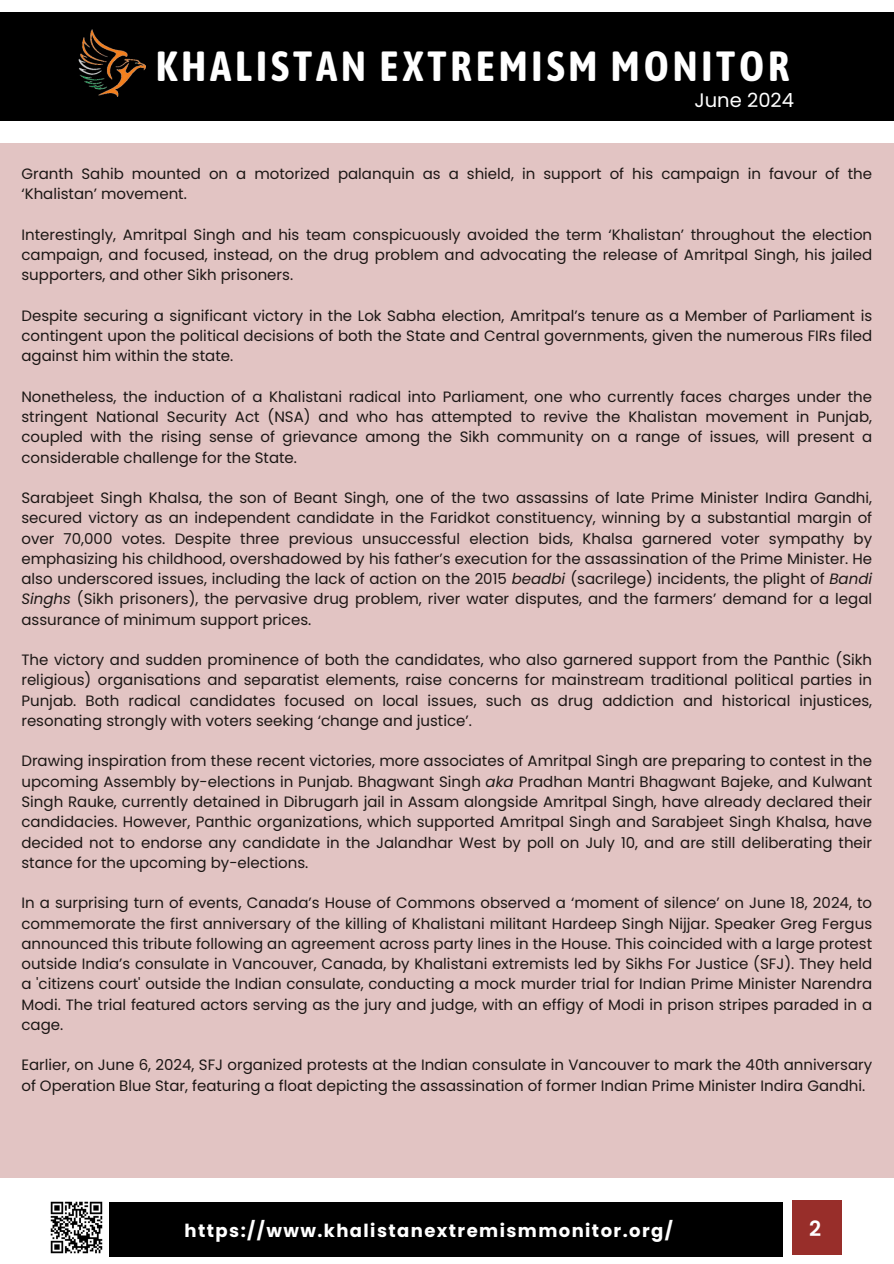
<style>
.page{position:relative;width:894px;height:1264px;background:#fff}
.page>*{position:absolute;margin:0;border:0;box-sizing:border-box;transform-origin:0 0}
.t1{font:700 42px "Asap Condensed";letter-spacing:.09em;color:#fff}
.t2{font:600 21px "Poppins";color:#fff}
.t3{font:19.5px "Poppins";color:#fff}
.t4{font:700 18px "Poppins";letter-spacing:.08em;color:#fff}
.t5{font:15px/20.2px "Poppins";color:#1c1715;text-align:justify}
.s1{font-style:italic}
</style>
<div class="page">
<div style="left:0;top:12px;width:893px;height:109px;background:#000"></div>
<img style="left:78px;top:29px;width:67px;height:68px">
<div style="left:109px;top:1202px;width:673px;height:54px;background:#000"></div>
<div style="left:791px;top:1200px;width:49px;height:54px;background:#982e2a"></div>
<img style="left:50px;top:1201px;width:53px;height:53px">
<div style="left:0;top:143px;width:893px;height:1034px;background:#e2c4c3"></div>
<h3 class="t1" style="left:156px;top:42px;width:635px">KHALISTAN EXTREMISM MONITOR</h3>
<p class="t3" style="left:694px;top:86px;width:101px">June 2024</p>
<p class="t5" style="left:21px;top:163px;width:852px">Granth Sahib mounted on a motorized palanquin as a shield, in support of his campaign in favour of the ‘Khalistan’ movement.</p>
<p class="t5" style="left:21px;top:224px;width:852px">Interestingly, Amritpal Singh and his team conspicuously avoided the term ‘Khalistan’ throughout the election campaign, and focused, instead, on the drug problem and advocating the release of Amritpal Singh, his jailed supporters, and other Sikh prisoners.</p>
<p class="t5" style="left:21px;top:305px;width:852px">Despite securing a significant victory in the Lok Sabha election, Amritpal’s tenure as a Member of Parliament is contingent upon the political decisions of both the State and Central governments, given the numerous FIRs filed against him within the state.</p>
<p class="t5" style="left:21px;top:386px;width:852px">Nonetheless, the induction of a Khalistani radical into Parliament, one who currently faces charges under the stringent National Security Act (NSA) and who has attempted to revive the Khalistan movement in Punjab, coupled with the rising sense of grievance among the Sikh community on a range of issues, will present a considerable challenge for the State.</p>
<p class="t5" style="left:21px;top:487px;width:852px">Sarabjeet Singh Khalsa, the son of Beant Singh, one of the two assassins of late Prime Minister Indira Gandhi, secured victory as an independent candidate in the Faridkot constituency, winning by a substantial margin of over 70,000 votes. Despite three previous unsuccessful election bids, Khalsa garnered voter sympathy by emphasizing his childhood, overshadowed by his father’s execution for the assassination of the Prime Minister. He also underscored issues, including the lack of action on the 2015 <span class="s1">beadbi</span> (sacrilege) incidents, the plight of <span class="s1">Bandi Singhs</span> (Sikh prisoners), the pervasive drug problem, river water disputes, and the farmers’ demand for a legal assurance of minimum support prices.</p>
<p class="t5" style="left:21px;top:649px;width:852px">The victory and sudden prominence of both the candidates, who also garnered support from the Panthic (Sikh religious) organisations and separatist elements, raise concerns for mainstream traditional political parties in Punjab. Both radical candidates focused on local issues, such as drug addiction and historical injustices, resonating strongly with voters seeking ‘change and justice’.</p>
<p class="t5" style="left:21px;top:751px;width:852px">Drawing inspiration from these recent victories, more associates of Amritpal Singh are preparing to contest in the upcoming Assembly by-elections in Punjab. Bhagwant Singh <span class="s1">aka</span> Pradhan Mantri Bhagwant Bajeke, and Kulwant Singh Rauke, currently detained in Dibrugarh jail in Assam alongside Amritpal Singh, have already declared their candidacies. However, Panthic organizations, which supported Amritpal Singh and Sarabjeet Singh Khalsa, have decided not to endorse any candidate in the Jalandhar West by poll on July 10, and are still deliberating their stance for the upcoming by-elections.</p>
<h2 class="t5" style="left:21px;top:892px;width:852px">In a surprising turn of events, Canada’s House of Commons observed a ‘moment of silence’ on June 18, 2024, to commemorate the first anniversary of the killing of Khalistani militant Hardeep Singh Nijjar. Speaker Greg Fergus announced this tribute following an agreement across party lines in the House. This coincided with a large protest outside India’s consulate in Vancouver, Canada, by Khalistani extremists led by Sikhs For Justice (SFJ). They held a 'citizens court' outside the Indian consulate, conducting a mock murder trial for Indian Prime Minister Narendra Modi. The trial featured actors serving as the jury and judge, with an effigy of Modi in prison stripes paraded in a cage.</h2>
<p class="t5" style="left:21px;top:1054px;width:852px">Earlier, on June 6, 2024, SFJ organized protests at the Indian consulate in Vancouver to mark the 40th anniversary of Operation Blue Star, featuring a float depicting the assassination of former Indian Prime Minister Indira Gandhi.</p>
<p class="t4" style="left:184px;top:1218px;width:489px">https://www.khalistanextremismmonitor.org/</p>
<p class="t2" style="left:809px;top:1213px;width:14px">2</p>
</div>
